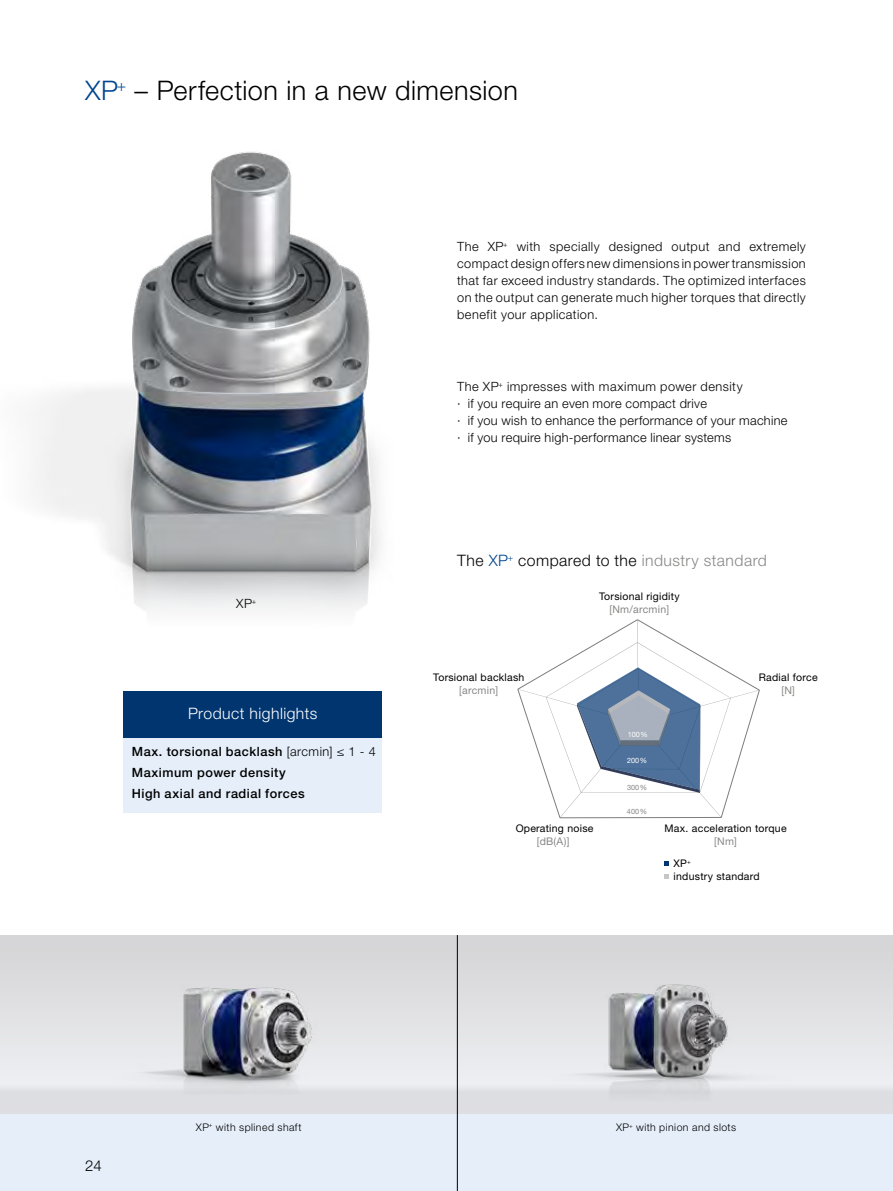
<style>
.page{position:relative;width:893px;height:1191px;background:#fff}
.page>*{position:absolute;margin:0;border:0;box-sizing:border-box;transform-origin:0 0}
.t1{font:300 27px "Helvetica Neue LTW1 G";letter-spacing:.015em;color:#000}
.t2{font:300 15.75px "Helvetica Neue LTW1 G";letter-spacing:.03em;color:#000}
.t3{font:300 15.75px "Helvetica Neue LTW1 G";letter-spacing:.03em;color:#fff}
.t4{font:300 15px "Helvetica Neue LT Std";color:#000}
.t5{font:300 12.75px/17px "Helvetica Neue LTW1 G";letter-spacing:.025em;color:#000;text-align:justify}
.t6{font:500 12.75px/21px "Helvetica Neue LTW1 G";letter-spacing:.04em;color:#000}
.t7{font:10.5px "Helvetica Neue LTW1 G";letter-spacing:.025em;color:#000}
.t8{font:300 10.5px "Helvetica Neue LTW1 G";letter-spacing:.045em;color:#000}
.t9{font:10.5px "Helvetica Neue LTW1 G";letter-spacing:.025em;color:#878786}
.t10{font:10.5px/12.6px "Helvetica Neue LT Std";letter-spacing:.025em;color:#000}
.t11{font:7.35px "Helvetica Neue LTW1 G";color:#878786}
.t12{font:7.35px "Helvetica Neue LTW1 G";color:#fff}
.s1{color:#00458d}
.s2{font-weight:300}
.s3{color:#878786}
</style>
<div class="page">
<svg style="left:0;top:935px;width:893px;height:179px;background:#dedee0"></svg>
<img style="left:35px;top:151px;width:346px;height:459px">
<div style="left:0;top:1114px;width:893px;height:77px;background:#e5eef9"></div>
<hr style="left:457px;top:935px;width:1px;height:256px;background:#000">
<img style="left:111px;top:960px;width:263px;height:134px">
<img style="left:543px;top:967px;width:263px;height:134px">
<div style="left:123px;top:738px;width:259px;height:74px;background:#e5eef9"></div>
<div style="left:123px;top:691px;width:259px;height:47px;background:#003570"></div>
<svg style="left:664px;top:861px;width:5px;height:5px"></svg>
<svg style="left:664px;top:874px;width:5px;height:4px"></svg>
<svg style="left:517px;top:619px;width:243px;height:199px"></svg>
<h1 class="t1" style="left:85px;top:74px;width:434px"><span class="s1">XP</span><sup>+</sup> – Perfection in a new dimension</h1>
<p class="t5" style="left:457px;top:238px;width:350px">The XP<sup>+</sup> with specially designed output and extremely compact design offers new dimensions in power transmission that far exceed industry standards. The optimized interfaces on the output can generate much higher torques that directly benefit your application.</p>
<p class="t5" style="left:457px;top:378px;width:332px;text-align:left">The XP<sup>+</sup> impresses with maximum power density<br>· if you require an even more compact drive<br>· if you wish to enhance the performance of your machine · if you require high-performance linear systems</p>
<p class="t5" style="left:236px;top:595px;width:22px">XP<sup>+</sup></p>
<p class="t3" style="left:188px;top:703px;width:131px">Product highlights</p>
<p class="t6" style="left:132px;top:740px;width:246px">Max. torsional backlash <span class="s2">[arcmin] ≤ 1 - 4<br></span>Maximum power density<br>High axial and radial forces</p>
<p class="t2" style="left:457px;top:550px;width:311px">The <span class="s1">XP</span><sup>+</sup> compared to the <span class="s3">industry standard</span></p>
<p class="t7" style="left:433px;top:671px;width:93px">Torsional backlash</p>
<p class="t9" style="left:459px;top:683px;width:40px">[arcmin]</p>
<p class="t7" style="left:599px;top:590px;width:82px">Torsional rigidity</p>
<p class="t9" style="left:609px;top:602px;width:61px">[Nm/arcmin]</p>
<p class="t12" style="left:628px;top:730px;width:22px">100 %</p>
<p class="t12" style="left:627px;top:756px;width:22px">200 %</p>
<p class="t11" style="left:627px;top:783px;width:22px">300 %</p>
<p class="t11" style="left:627px;top:807px;width:22px">400 %</p>
<p class="t7" style="left:759px;top:671px;width:60px">Radial force</p>
<p class="t9" style="left:781px;top:683px;width:15px">[N]</p>
<p class="t7" style="left:516px;top:822px;width:79px">Operating noise</p>
<p class="t9" style="left:537px;top:834px;width:34px">[dB(A)]</p>
<p class="t7" style="left:664px;top:822px;width:124px">Max. acceleration torque</p>
<p class="t9" style="left:714px;top:834px;width:24px">[Nm]</p>
<p class="t10" style="left:673px;top:857px;width:88px">XP<sup>+<br></sup>industry standard</p>
<p class="t4" style="left:85px;top:1156px;width:18px">24</p>
<p class="t8" style="left:196px;top:1120px;width:107px">XP<sup>+</sup> with splined shaft</p>
<p class="t8" style="left:616px;top:1121px;width:122px">XP<sup>+</sup> with pinion and slots</p>
</div>
